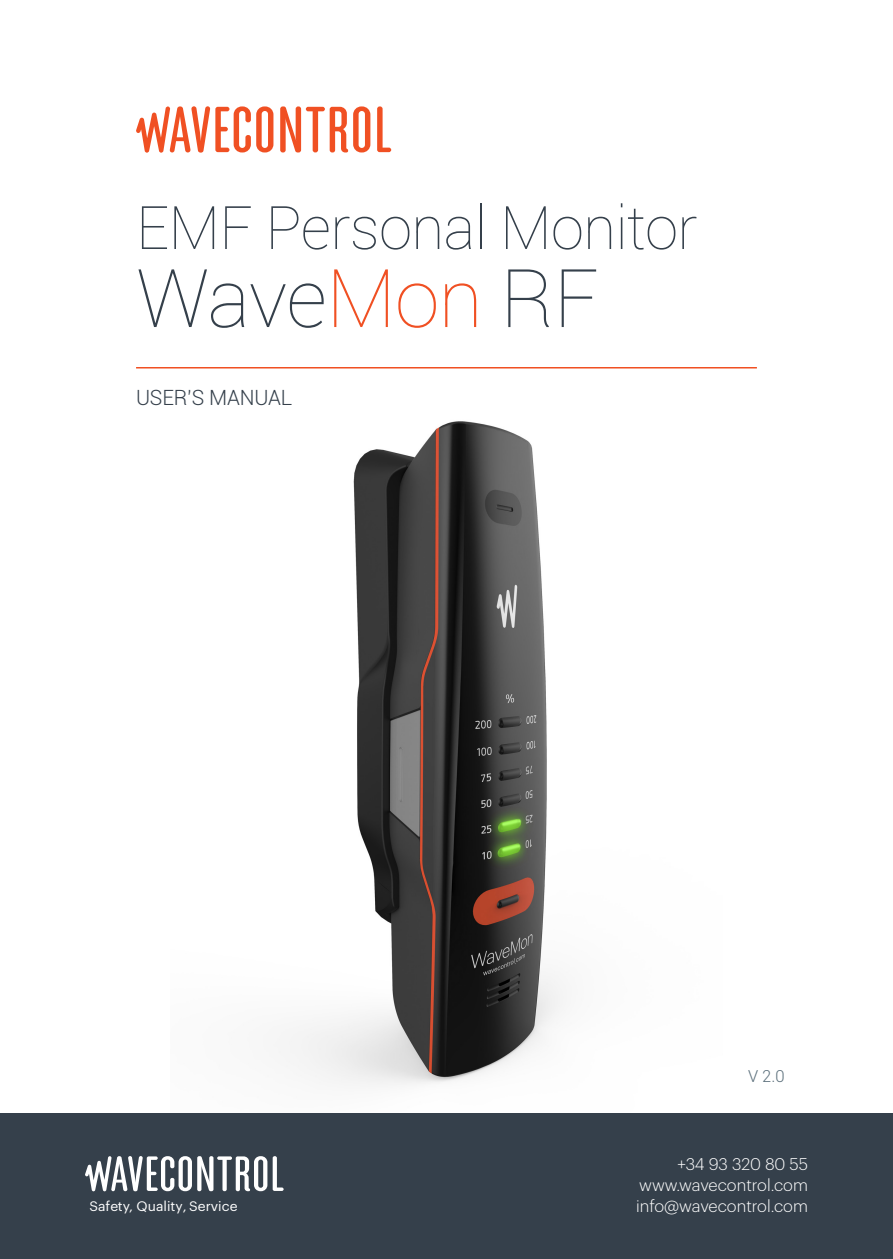
<style>
.page{position:relative;width:893px;height:1259px;background:#fff}
.page>*{position:absolute;margin:0;border:0;box-sizing:border-box;transform-origin:0 0}
.t1{font:100 81px "Roboto";letter-spacing:-.01em;color:#35404b}
.t2{font:100 60px "Roboto";letter-spacing:-.01em;color:#35404b}
.t3{font:300 21px "Roboto";letter-spacing:-.01em;color:#35404b}
.t4{font:300 16.5px "Graphik";color:#fff}
.taula_light{font:300 16.5px "Roboto";color:#5b6f7b}
.t5{font:13.5px "Graphik";color:#fff}
.s1{color:#f05023}
</style>
<div class="page">
<img style="left:279px;top:421px;width:285px;height:664px">
<div style="left:0;top:1113px;width:893px;height:146px;background:#35404b"></div>
<svg style="left:280px;top:106px;width:90px;height:46px"></svg>
<svg style="left:377px;top:106px;width:14px;height:46px"></svg>
<svg style="left:136px;top:106px;width:137px;height:47px"></svg>
<hr style="left:136px;top:367px;width:621px;height:1px;background:#f05023">
<svg style="left:273px;top:1156px;width:11px;height:35px"></svg>
<svg style="left:85px;top:1156px;width:182px;height:35px"></svg>
<p class="t2" style="left:136px;top:186px;width:563px">EMF Personal Monitor</p>
<p class="t1" style="left:136px;top:242px;width:464px">Wave<span class="s1">Mon</span> RF</p>
<p class="t3" style="left:136px;top:383px;width:158px">USER’S MANUAL</p>
<p class="t5" style="left:90px;top:1196px;width:149px">Safety, Quality, Service</p>
<p class="taula_light" style="left:748px;top:1064px;width:38px">V 2.0</p>
<p class="t4" style="left:677px;top:1151px;width:132px">+34 93 320 80 55</p>
<p class="t4" style="left:639px;top:1172px;width:170px">www.wavecontrol.com</p>
<p class="t4" style="left:636px;top:1193px;width:173px">info@wavecontrol.com</p>
</div>
